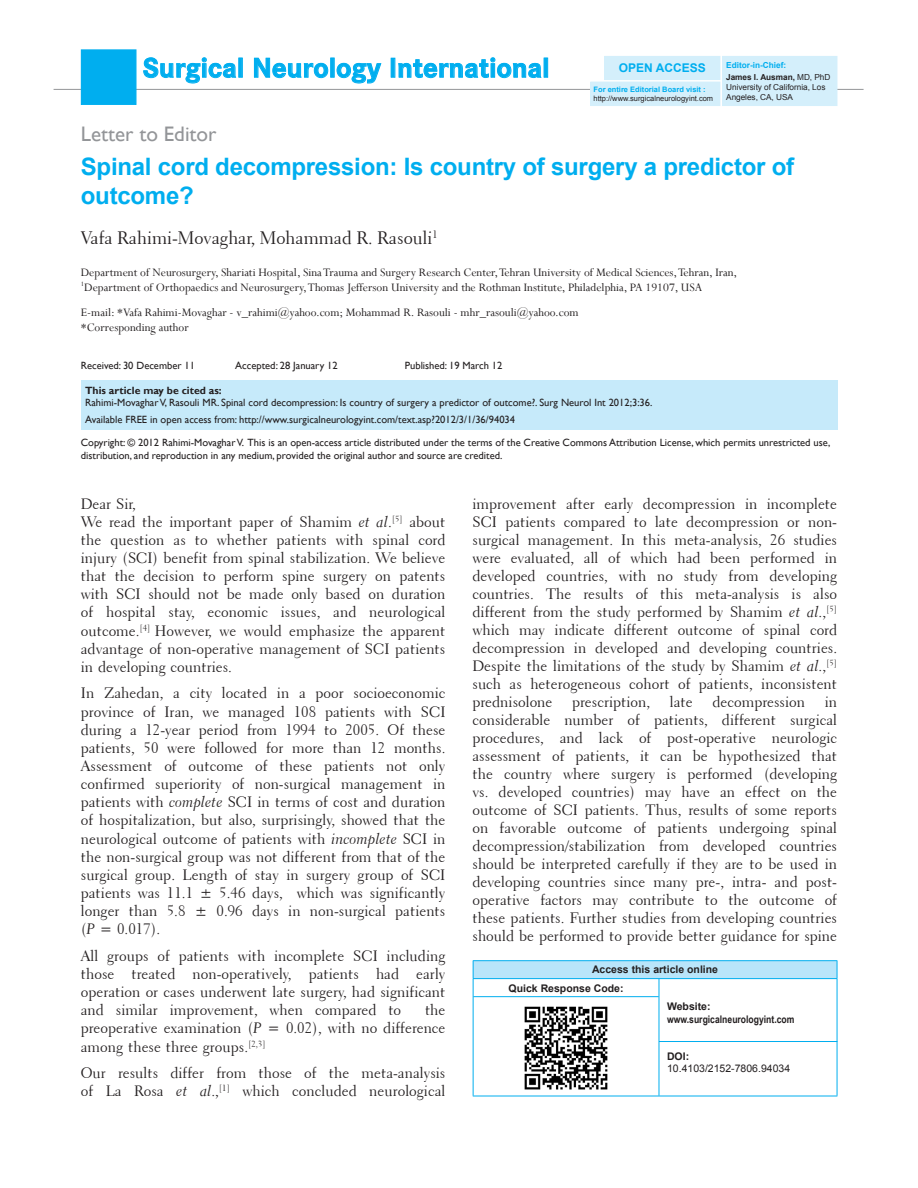
<style>
.page{position:relative;width:918px;height:1188px;background:#fff}
.page>*{position:absolute;margin:0;border:0;box-sizing:border-box;transform-origin:0 0}
.t1{font:700 27px "Corporate SBQ";color:#00aeef}
.Article_title{font:700 24px/28.8px "Arial";letter-spacing:-.01em;color:#00aeef}
.Article_Type{font:21px "Gill Sans";color:#939598}
.Author_name{font:18px "Transitional 521 BT Roman A";color:#231f20}
.TX{font:15px/18.1px "Transitional 521 BT Roman A";color:#231f20;text-align:justify}
.Author_dept{font:12.75px/15px "Perpetua";color:#231f20}
.E-mails{font:12.75px/15px "Perpetua";color:#231f20}
.t2{font:700 12px "Arial";color:#00aeef}
.Published{font:10.5px/12.6px "Gill Sans";color:#231f20}
.t3{font:700 10.5px "Arial";color:#231f20}
.t4{font:700 10.5px/12.6px "Arial Narrow";color:#231f20}
.t5{font:10.5px/12.6px "Arial";color:#231f20}
.t6{font:8.25px/9.9px "Arial";letter-spacing:-.005em;color:#231f20}
.t7{font:700 8.25px/12px "Arial";color:#00aeef}
.t8{font:7.5px "Arial";color:#231f20}
.t9{font:700 7.5px "Arial";color:#00aeef}
.s1{color:#231f20}
.s2{font-weight:400;color:#231f20}
.s3{font-weight:700}
.s4{font-family:"Transitional 521 BT Cursive A"}
.s5{font-family:"Arial"}
</style>
<div class="page">
<hr style="left:54px;top:89px;width:810px;height:1px;background:#939598">
<svg style="left:143px;top:57px;width:93px;height:27px"></svg>
<div style="left:239px;top:58px;width:4px;height:20px;border:1px solid #00aeef"></div>
<svg style="left:254px;top:58px;width:74px;height:20px"></svg>
<div style="left:330px;top:58px;width:5px;height:20px;border:1px solid #00aeef"></div>
<svg style="left:337px;top:63px;width:45px;height:21px"></svg>
<svg style="left:398px;top:57px;width:144px;height:33px"></svg>
<div style="left:544px;top:58px;width:4px;height:20px;border:1px solid #00aeef"></div>
<div style="left:81px;top:49px;width:56px;height:56px;background:#00aeef;border:1px solid #00aeef"></div>
<div style="left:723px;top:56px;width:114px;height:50px;background:#d4effb"></div>
<div style="left:605px;top:56px;width:115px;height:24px;background:#d4effb"></div>
<div style="left:591px;top:82px;width:129px;height:24px;background:#d4effb"></div>
<div style="left:81px;top:380px;width:757px;height:49px;background:#c6eafa"></div>
<div style="left:473px;top:961px;width:364px;height:18px;background:#b9e5fa"></div>
<hr style="left:473px;top:960px;width:186px;height:1px;background:#00aeef">
<svg style="left:473px;top:961px;width:1px;height:17px"></svg>
<hr style="left:659px;top:960px;width:178px;height:1px;background:#00aeef">
<svg style="left:837px;top:961px;width:1px;height:17px"></svg>
<hr style="left:473px;top:978px;width:186px;height:1px;background:#00aeef">
<hr style="left:473px;top:979px;width:1px;height:117px;background:#00aeef">
<hr style="left:659px;top:978px;width:178px;height:1px;background:#00aeef">
<hr style="left:659px;top:979px;width:1px;height:117px;background:#00aeef">
<hr style="left:837px;top:979px;width:1px;height:117px;background:#00aeef">
<hr style="left:473px;top:1096px;width:186px;height:1px;background:#00aeef">
<hr style="left:659px;top:1096px;width:178px;height:1px;background:#00aeef">
<hr style="left:473px;top:996px;width:186px;height:1px;background:#00aeef">
<img style="left:524px;top:1006px;width:84px;height:84px">
<hr style="left:659px;top:1041px;width:178px;height:1px;background:#00aeef">
<h1 class="t1" style="left:143px;top:51px;width:408px">Surgical Neurology International</h1>
<p class="t7" style="left:726px;top:60px;width:106px">Editor-in-Chief:<br><span class="s1">James I. Ausman,</span> <span class="s2">MD, PhD</span></p>
<p class="t6" style="left:726px;top:82px;width:101px">University of California, Los<br>Angeles, CA, USA</p>
<p class="t2" style="left:619px;top:60px;width:88px">OPEN ACCESS</p>
<p class="t9" style="left:594px;top:84px;width:114px">For entire Editorial Board visit :</p>
<p class="t8" style="left:594px;top:93px;width:121px">http://www.surgicalneurologyint.com</p>
<p class="Article_Type" style="left:81px;top:122px;width:137px">Letter to Editor</p>
<p class="Article_title" style="left:81px;top:153px;width:715px">Spinal cord decompression: Is country of surgery a predictor of outcome?</p>
<p class="Author_name" style="left:81px;top:226px;width:358px">Vafa Rahimi-Movaghar, Mohammad R. Rasouli<sup>1</sup></p>
<p class="Author_dept" style="left:81px;top:264px;width:658px">Department of Neurosurgery, Shariati Hospital, Sina Trauma and Surgery Research Center, Tehran University of Medical Sciences, Tehran, Iran,<br><sup>1</sup>Department of Orthopaedics and Neurosurgery, Thomas Jefferson University and the Rothman Institute, Philadelphia, PA 19107, USA</p>
<p class="E-mails" style="left:81px;top:305px;width:499px">E-mail: *Vafa Rahimi-Movaghar - v_rahimi@yahoo.com; Mohammad R. Rasouli - mhr_rasouli@yahoo.com *Corresponding author</p>
<p class="Published" style="left:81px;top:360px;width:116px">Received: 30 December 11</p>
<p class="Published" style="left:235px;top:360px;width:104px">Accepted: 28 January 12</p>
<p class="Published" style="left:405px;top:360px;width:99px">Published: 19 March 12</p>
<p class="Published" style="left:85px;top:384px;width:569px"><span class="s3">This article may be cited as:<br></span>Rahimi-Movaghar V, Rasouli MR. Spinal cord decompression: Is country of surgery a predictor of outcome?. Surg Neurol Int 2012;3:36.</p>
<p class="Published" style="left:85px;top:413px;width:432px">Available FREE in open access from: http://www.surgicalneurologyint.com/text.asp?2012/3/1/36/94034</p>
<p class="Published" style="left:81px;top:437px;width:751px">Copyright: © 2012 Rahimi-Movaghar V. This is an open-access article distributed under the terms of the Creative Commons Attribution License, which permits unrestricted use, distribution, and reproduction in any medium, provided the original author and source are credited.</p>
<p class="TX" style="left:81px;top:494px;width:57px">Dear Sir,</p>
<p class="TX" style="left:81px;top:513px;width:366px">We read the important paper of Shamim <span class="s4">et al</span>.<sup>[5]</sup> about the question as to whether patients with spinal cord injury (SCI) benefit from spinal stabilization. We believe that the decision to perform spine surgery on patents with SCI should not be made only based on duration of hospital stay, economic issues, and neurological outcome.<sup>[4]</sup> However, we would emphasize the apparent advantage of non-operative management of SCI patients in developing countries.</p>
<p class="TX" style="left:81px;top:684px;width:366px">In Zahedan, a city located in a poor socioeconomic province of Iran, we managed 108 patients with SCI during a 12-year period from 1994 to 2005. Of these patients, 50 were followed for more than 12 months.<br>Assessment of outcome of these patients not only confirmed superiority of non-surgical management in patients with <span class="s4">complete</span> SCI in terms of cost and duration of hospitalization, but also, surprisingly, showed that the neurological outcome of patients with <span class="s4">incomplete</span> SCI in the non-surgical group was not different from that of the surgical group. Length of stay in surgery group of SCI patients was 11.1 ± 5.46 days, which was significantly longer than 5.8 ± 0.96 days in non-surgical patients (<span class="s4">P</span> = 0.017).</p>
<p class="TX" style="left:81px;top:947px;width:366px">All groups of patients with incomplete SCI including those treated non-operatively, patients had early operation or cases underwent late surgery, had significant and similar improvement, when compared to</p>
<p class="TX" style="left:472px;top:495px;width:366px">improvement after early decompression in incomplete SCI patients compared to late decompression or non&shy;surgical management. In this meta-analysis, 26 studies were evaluated, all of which had been performed in developed countries, with no study from developing countries. The results of this meta-analysis is also different from the study performed by Shamim <span class="s4">et al</span>.,<sup>[5] </sup>which may indicate different outcome of spinal cord decompression in developed and developing countries.<br>Despite the limitations of the study by Shamim <span class="s4">et al</span>.,<sup>[5] </sup>such as heterogeneous cohort of patients, inconsistent prednisolone</p>
<p class="TX" style="left:572px;top:692px;width:80px">prescription,</p>
<p class="TX" style="left:670px;top:692px;width:24px">late</p>
<p class="TX" style="left:712px;top:692px;width:94px">decompression</p>
<p class="TX" style="left:472px;top:693px;width:366px;text-indent:352px">in considerable number of patients, different surgical procedures, and lack of post-operative neurologic assessment of patients, it can be hypothesized that the country where surgery is performed (developing vs. developed countries) may have an effect on the outcome of SCI patients. Thus, results of some reports on favorable outcome of patients undergoing spinal decompression/stabilization from developed countries should be interpreted carefully if they are to be used in developing countries since many pre-, intra- and post&shy;operative factors may contribute to the outcome of these patients. Further studies from developing countries should be performed to provide better guidance for spine</p>
<p class="t3" style="left:592px;top:962px;width:128px">Access this article online</p>
<p class="t3" style="left:509px;top:981px;width:116px">Quick Response Code:</p>
<p class="t4" style="left:667px;top:999px;width:129px"><span class="s5">Website: </span>www.surgicalneurologyint.com</p>
<p class="t5" style="left:667px;top:1050px;width:125px"><span class="s3">DOI:<br></span>10.4103/2152-7806.94034</p>
<p class="TX" style="left:81px;top:1001px;width:366px;text-indent:344px">the preoperative examination (<span class="s4">P</span> = 0.02), with no difference among these three groups.<sup>[2,3]</sup></p>
<p class="TX" style="left:81px;top:1064px;width:366px">Our results differ from those of the meta-analysis of La Rosa <span class="s4">et al</span>.,<sup>[1]</sup> which concluded neurological</p>
</div>
